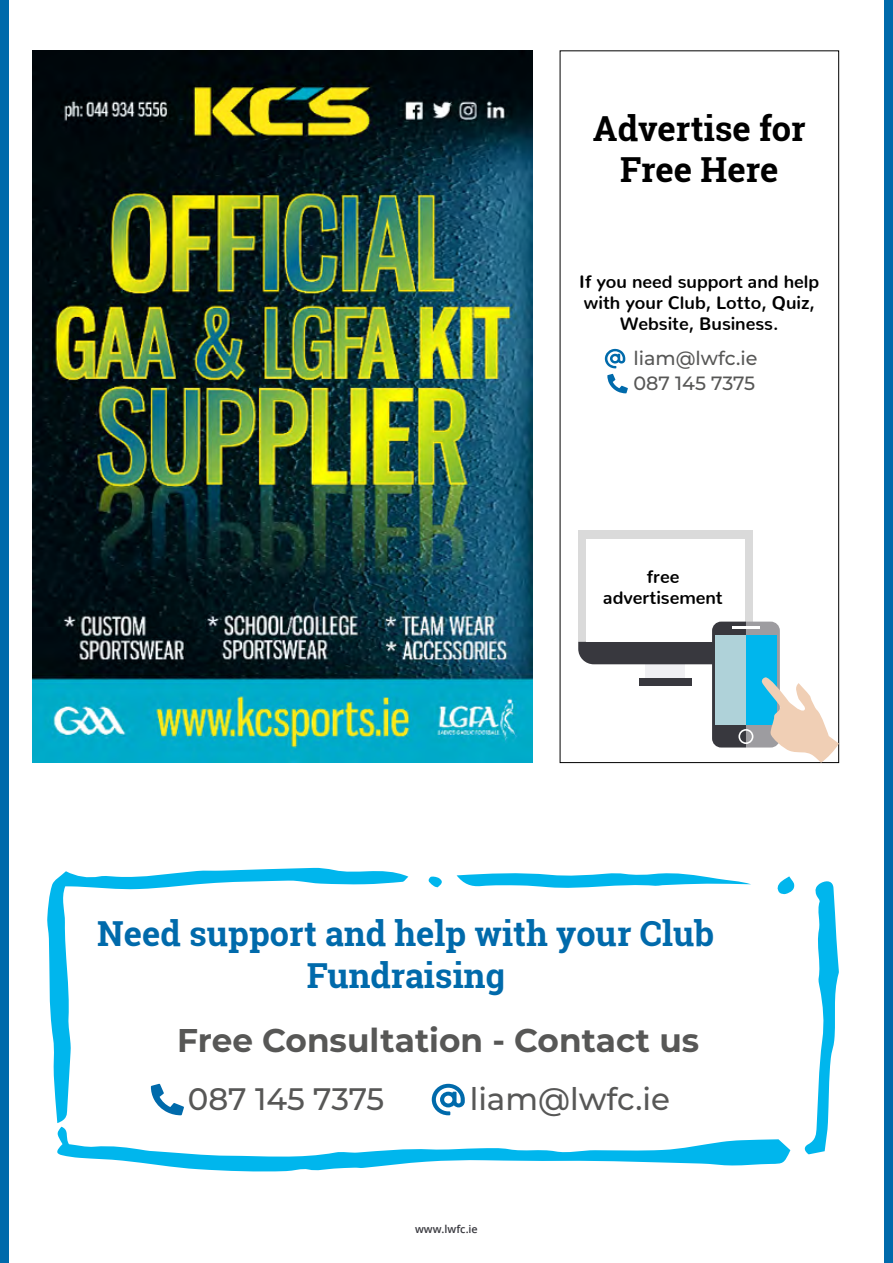
<style>
.page{position:relative;width:893px;height:1263px;background:#fff}
.page>*{position:absolute;margin:0;border:0;box-sizing:border-box;transform-origin:0 0}
.t1{font:700 34.5px/42px "Roboto Slab";color:#006aab;text-align:center}
.t2{font:700 34.5px/41.4px "Roboto Slab";color:#000;text-align:center}
.t3{font:700 32.85px "Montserrat";color:#575756}
.t4{font:500 31.05px "Montserrat";color:#575756}
.t5{font:500 19.2px "Montserrat";color:#575756}
.t6{font:700 18px/21px "Nunito";color:#000;text-align:center}
.t7{font:600 10.8px "Open Sans";color:#38383e}
</style>
<div class="page">
<div style="left:0;top:0;width:9px;height:1263px;background:#006aab"></div>
<div style="left:884px;top:0;width:9px;height:1263px;background:#006aab"></div>
<svg style="left:432px;top:1084px;width:33px;height:31px"></svg>
<svg style="left:57px;top:1127px;width:733px;height:45px"></svg>
<svg style="left:47px;top:868px;width:361px;height:255px"></svg>
<svg style="left:804px;top:881px;width:35px;height:273px"></svg>
<svg style="left:457px;top:873px;width:294px;height:15px"></svg>
<svg style="left:777px;top:876px;width:18px;height:18px"></svg>
<svg style="left:428px;top:876px;width:14px;height:11px"></svg>
<div style="left:578px;top:530px;width:174px;height:112px;background:#dadada"></div>
<div style="left:586px;top:539px;width:158px;height:103px;background:#fff"></div>
<svg style="left:578px;top:622px;width:261px;height:141px"></svg>
<svg style="left:607px;top:374px;width:21px;height:19px"></svg>
<svg style="left:605px;top:349px;width:20px;height:19px"></svg>
<img style="left:32px;top:51px;width:501px;height:712px">
<h1 class="t2" style="left:593px;top:107px;width:214px">Advertise for<br>Free Here</h1>
<p class="t6" style="left:579px;top:269px;width:241px">If you need support and help with your Club, Lotto, Quiz,<br>Website, Business.</p>
<p class="t5" style="left:633px;top:345px;width:125px">liam@lwfc.ie</p>
<p class="t5" style="left:633px;top:370px;width:123px">087 145 7375</p>
<p class="t6" style="left:603px;top:564px;width:121px">free advertisement</p>
<h1 class="t1" style="left:97px;top:912px;width:618px">Need support and help with your Club<br>Fundraising</h1>
<h2 class="t3" style="left:177px;top:1016px;width:523px">Free Consultation - Contact us</h2>
<h3 class="t4" style="left:188px;top:1077px;width:198px">087 145 7375</h3>
<h3 class="t4" style="left:470px;top:1077px;width:202px">liam@lwfc.ie</h3>
<p class="t7" style="left:415px;top:1222px;width:64px">www.lwfc.ie</p>
</div>
